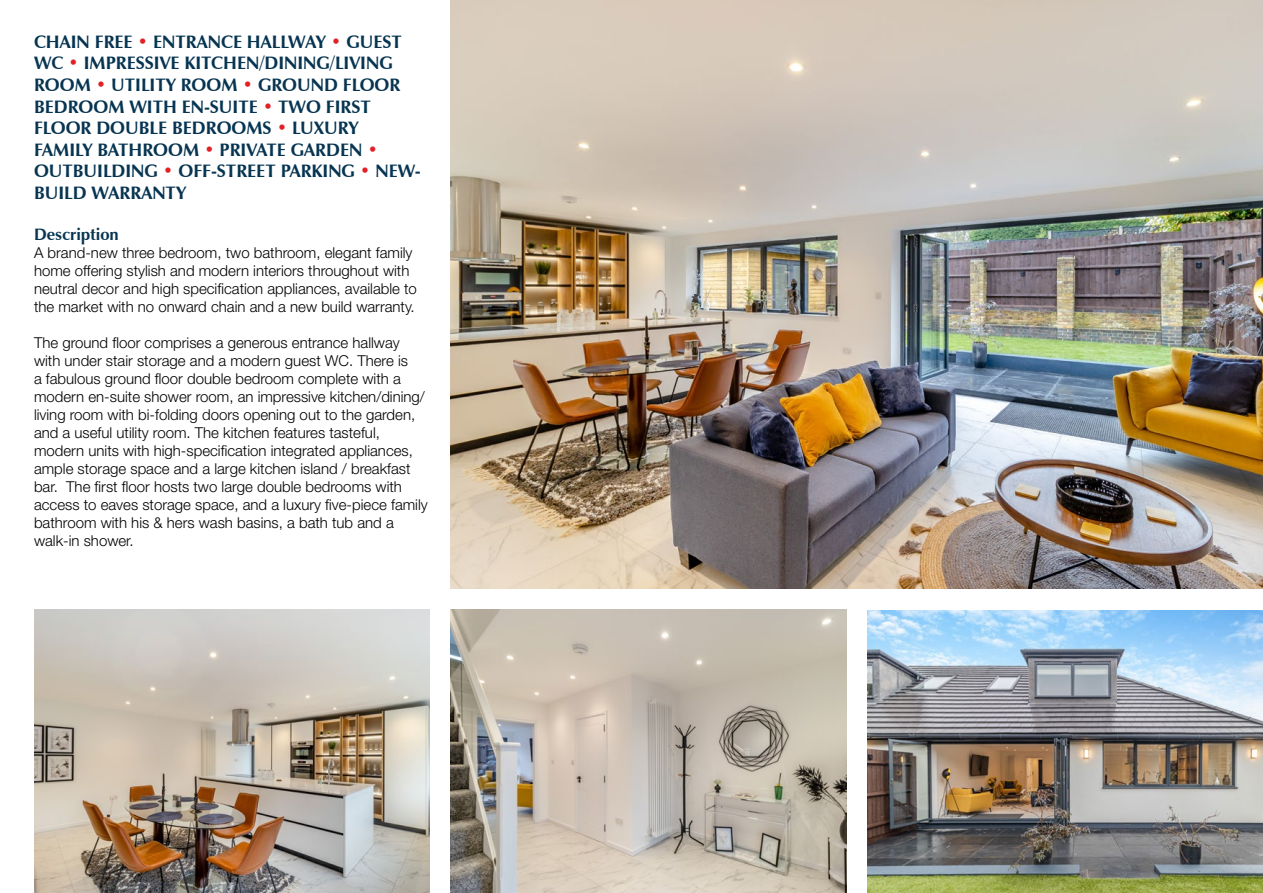
<style>
.page{position:relative;width:1263px;height:893px;background:#fff}
.page>*{position:absolute;margin:0;border:0;box-sizing:border-box;transform-origin:0 0}
.t1{font:700 18px/21.6px "Zapf Humanist 601 BT";color:#063451}
.t2{font:700 16.5px "Zapf Humanist 601 BT";color:#063451}
.t3{font:300 15px/18px "Helvetica Neue LT Std";color:#000}
.s1{color:#e22126}
</style>
<div class="page">
<img style="left:867px;top:611px;width:396px;height:282px">
<img style="left:451px;top:609px;width:395px;height:284px">
<img style="left:34px;top:609px;width:395px;height:284px">
<img style="left:451px;top:0;width:812px;height:588px">
<p class="t1" style="left:34px;top:31px;width:388px">CHAIN FREE <span class="s1">•</span> ENTRANCE HALLWAY <span class="s1">•</span> GUEST<br>WC <span class="s1">•</span> IMPRESSIVE KITCHEN/DINING/LIVING<br>ROOM <span class="s1">•</span> UTILITY ROOM <span class="s1">•</span> GROUND FLOOR<br>BEDROOM WITH EN-SUITE <span class="s1">•</span> TWO FIRST<br>FLOOR DOUBLE BEDROOMS <span class="s1">•</span> LUXURY<br>FAMILY BATHROOM <span class="s1">•</span> PRIVATE GARDEN <span class="s1">•<br></span>OUTBUILDING <span class="s1">•</span> OFF-STREET PARKING <span class="s1">•</span> NEW-<br>BUILD WARRANTY</p>
<p class="t2" style="left:34px;top:224px;width:86px">Description</p>
<p class="t3" style="left:34px;top:244px;width:384px">A brand-new three bedroom, two bathroom, elegant family home offering stylish and modern interiors throughout with neutral decor and high specification appliances, available to the market with no onward chain and a new build warranty.</p>
<p class="t3" style="left:34px;top:334px;width:395px">The ground floor comprises a generous entrance hallway with under stair storage and a modern guest WC. There is<br>a fabulous ground floor double bedroom complete with a modern en-suite shower room, an impressive kitchen/dining/ living room with bi-folding doors opening out to the garden, and a useful utility room. The kitchen features tasteful, modern units with high-specification integrated appliances, ample storage space and a large kitchen island / breakfast bar. The first floor hosts two large double bedrooms with access to eaves storage space, and a luxury five-piece family bathroom with his &amp; hers wash basins, a bath tub and a walk-in shower.</p>
</div>
